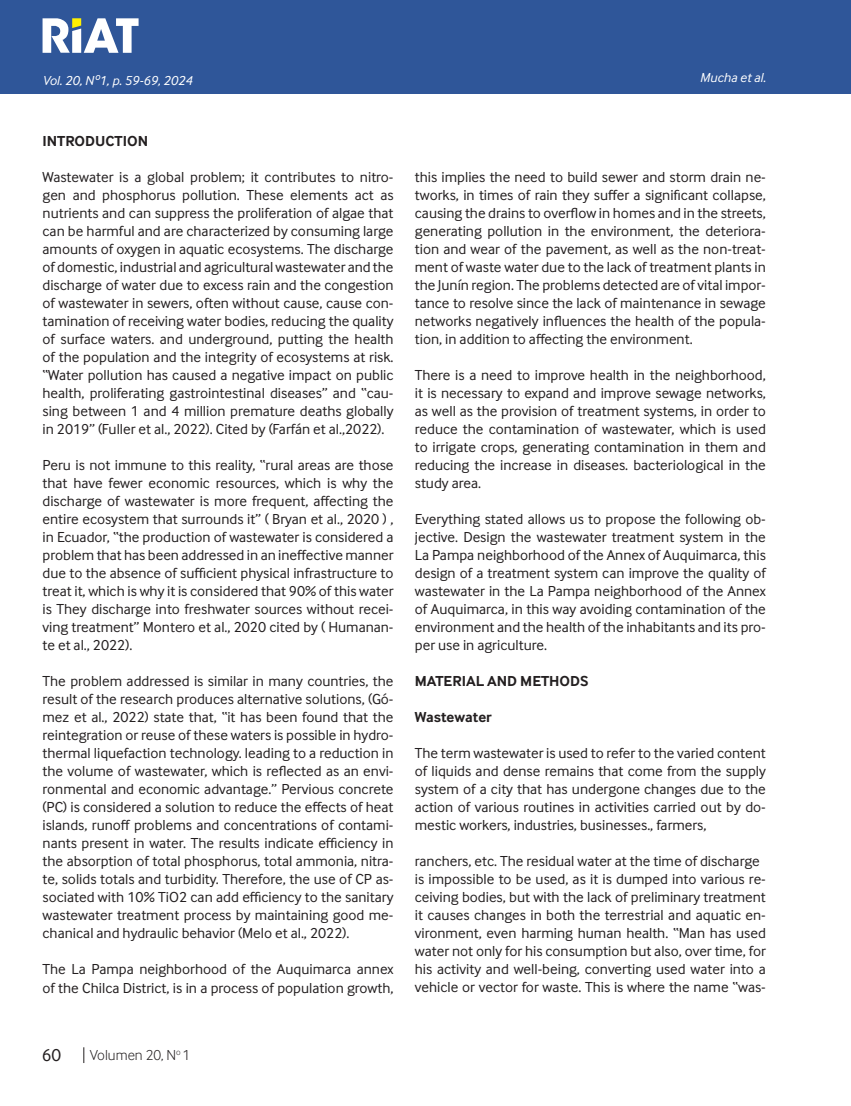
<style>
.page{position:relative;width:851px;height:1106px;background:#fff}
.page>*{position:absolute;margin:0;border:0;box-sizing:border-box;transform-origin:0 0}
.t1{font:18px "Inter Face";color:#231f20}
.Cuerpo_de_Texto{font:15px/18px "Inter Face";color:#231f20;text-align:justify}
.Cuerpo_de_Texto-2{font:700 15px "Inter Face";color:#231f20}
.t2{font:300 15px "Inter Face";color:#231f20}
.Cuño_de_pagina{font:italic 13.5px "Inter Face";color:#fff}
</style>
<div class="page">
<div style="left:0;top:0;width:850px;height:94px;background:#2f5699"></div>
<hr style="left:850px;top:0;width:1px;height:94px;background:#2f5699">
<svg style="left:43px;top:18px;width:95px;height:35px"></svg>
<svg style="left:83px;top:1047px;width:1px;height:16px"></svg>
<p class="Cuño_de_pagina" style="left:43px;top:72px;width:151px">Vol. 20, Nº1, p. 59-69, 2024</p>
<p class="Cuño_de_pagina" style="left:699px;top:70px;width:67px">Mucha et al.</p>
<p class="Cuerpo_de_Texto-2" style="left:43px;top:132px;width:107px">INTRODUCTION</p>
<p class="Cuerpo_de_Texto" style="left:43px;top:168px;width:352px">Wastewater is a global problem; it contributes to nitro&shy;gen and phosphorus pollution. These elements act as nutrients and can suppress the proliferation of algae that can be harmful and are characterized by consuming large amounts of oxygen in aquatic ecosystems. The discharge of domestic, industrial and agricultural wastewater and the discharge of water due to excess rain and the congestion of wastewater in sewers, often without cause, cause con&shy;tamination of receiving water bodies, reducing the quality of surface waters. and underground, putting the health of the population and the integrity of ecosystems at risk. “Water pollution has caused a negative impact on public health, proliferating gastrointestinal diseases” and “cau&shy;sing between 1 and 4 million premature deaths globally in 2019” (Fuller et al., 2022). Cited by (Farfán et al.,2022).</p>
<p class="Cuerpo_de_Texto" style="left:43px;top:456px;width:352px">Peru is not immune to this reality, “rural areas are those that have fewer economic resources, which is why the discharge of wastewater is more frequent, affecting the entire ecosystem that surrounds it” ( Bryan et al., 2020 ) , in Ecuador, “the production of wastewater is considered a problem that has been addressed in an ineffective manner due to the absence of sufficient physical infrastructure to treat it, which is why it is considered that 90% of this water is They discharge into freshwater sources without recei&shy;ving treatment” Montero et al., 2020 cited by ( Humanan&shy;te et al., 2022).</p>
<p class="Cuerpo_de_Texto" style="left:43px;top:672px;width:352px">The problem addressed is similar in many countries, the result of the research produces alternative solutions, (Gó&shy;mez et al., 2022) state that, “it has been found that the reintegration or reuse of these waters is possible in hydro&shy;thermal liquefaction technology. leading to a reduction in the volume of wastewater, which is reflected as an envi&shy;ronmental and economic advantage.” Pervious concrete (PC) is considered a solution to reduce the effects of heat islands, runoff problems and concentrations of contami&shy;nants present in water. The results indicate efficiency in the absorption of total phosphorus, total ammonia, nitra&shy;te, solids totals and turbidity. Therefore, the use of CP as&shy;sociated with 10% TiO2 can add efficiency to the sanitary wastewater treatment process by maintaining good me&shy;chanical and hydraulic behavior (Melo et al., 2022).</p>
<p class="Cuerpo_de_Texto" style="left:43px;top:960px;width:352px">The La Pampa neighborhood of the Auquimarca annex of the Chilca District, is in a process of population growth,</p>
<p class="Cuerpo_de_Texto" style="left:415px;top:168px;width:352px">this implies the need to build sewer and storm drain ne&shy;tworks, in times of rain they suffer a significant collapse, causing the drains to overflow in homes and in the streets, generating pollution in the environment, the deteriora&shy;tion and wear of the pavement, as well as the non-treat&shy;ment of waste water due to the lack of treatment plants in the Junín region. The problems detected are of vital impor&shy;tance to resolve since the lack of maintenance in sewage networks negatively influences the health of the popula&shy;tion, in addition to affecting the environment.</p>
<p class="Cuerpo_de_Texto" style="left:415px;top:366px;width:352px">There is a need to improve health in the neighborhood, it is necessary to expand and improve sewage networks, as well as the provision of treatment systems, in order to reduce the contamination of wastewater, which is used to irrigate crops, generating contamination in them and reducing the increase in diseases. bacteriological in the study area.</p>
<p class="Cuerpo_de_Texto" style="left:415px;top:510px;width:352px">Everything stated allows us to propose the following ob&shy;jective. Design the wastewater treatment system in the La Pampa neighborhood of the Annex of Auquimarca, this design of a treatment system can improve the quality of wastewater in the La Pampa neighborhood of the Annex of Auquimarca, in this way avoiding contamination of the environment and the health of the inhabitants and its pro&shy;per use in agriculture.</p>
<p class="Cuerpo_de_Texto-2" style="left:415px;top:672px;width:175px">MATERIAL AND METHODS</p>
<p class="Cuerpo_de_Texto-2" style="left:415px;top:708px;width:78px">Wastewater</p>
<p class="Cuerpo_de_Texto" style="left:415px;top:744px;width:352px">The term wastewater is used to refer to the varied content of liquids and dense remains that come from the supply system of a city that has undergone changes due to the action of various routines in activities carried out by do&shy;mestic workers, industries, businesses., farmers,</p>
<p class="Cuerpo_de_Texto" style="left:415px;top:852px;width:346px">ranchers, etc. The residual water at the time of discharge</p>
<p class="Cuerpo_de_Texto" style="left:415px;top:870px;width:352px">is impossible to be used, as it is dumped into various re&shy;ceiving bodies, but with the lack of preliminary treatment it causes changes in both the terrestrial and aquatic en&shy;vironment, even harming human health. “Man has used water not only for his consumption but also, over time, for his activity and well-being, converting used water into a vehicle or vector for waste. This is where the name “was-</p>
<p class="t1" style="left:42px;top:1045px;width:21px">60</p>
<p class="t2" style="left:90px;top:1046px;width:102px">Volumen 20, N<sup>o</sup> 1</p>
</div>
